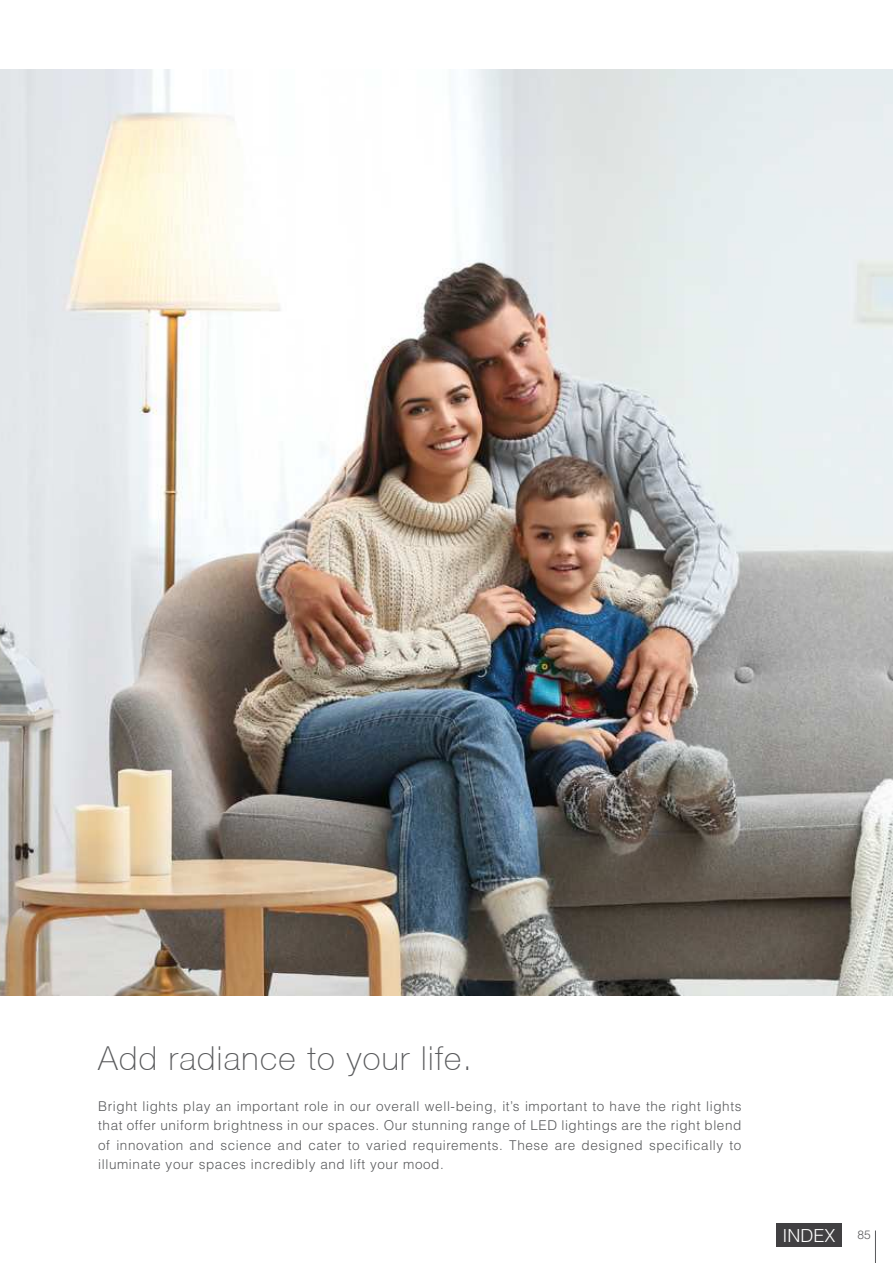
<style>
.page{position:relative;width:893px;height:1263px;background:#fff}
.page>*{position:absolute;margin:0;border:0;box-sizing:border-box;transform-origin:0 0}
.t1{font:100 33px "Helvetica Neue CE";letter-spacing:.04em;color:#595a5c}
.t2{font:300 18px "Helvetica";color:#fff}
.t3{font:300 13.5px/19.5px "Helvetica";letter-spacing:.045em;color:#595a5c;text-align:justify}
.s1{font-size:12px;color:#595a5c}
</style>
<div class="page">
<img style="left:0;top:70px;width:893px;height:925px">
<hr style="left:875px;top:1230px;width:1px;height:33px;background:#595a5c">
<div style="left:776px;top:1223px;width:66px;height:23px;background:#414042"></div>
<h1 class="t1" style="left:98px;top:1046px;width:375px">Add radiance to your life.</h1>
<p class="t3" style="left:98px;top:1097px;width:645px">Bright lights play an important role in our overall well-being, it’s important to have the right lights that offer uniform brightness in our spaces. Our stunning range of LED lightings are the right blend of innovation and science and cater to varied requirements. These are designed specifically to illuminate your spaces incredibly and lift your mood.</p>
<h2 class="t2" style="left:782px;top:1228px;width:90px">INDEX <span class="s1">85</span></h2>
</div>
